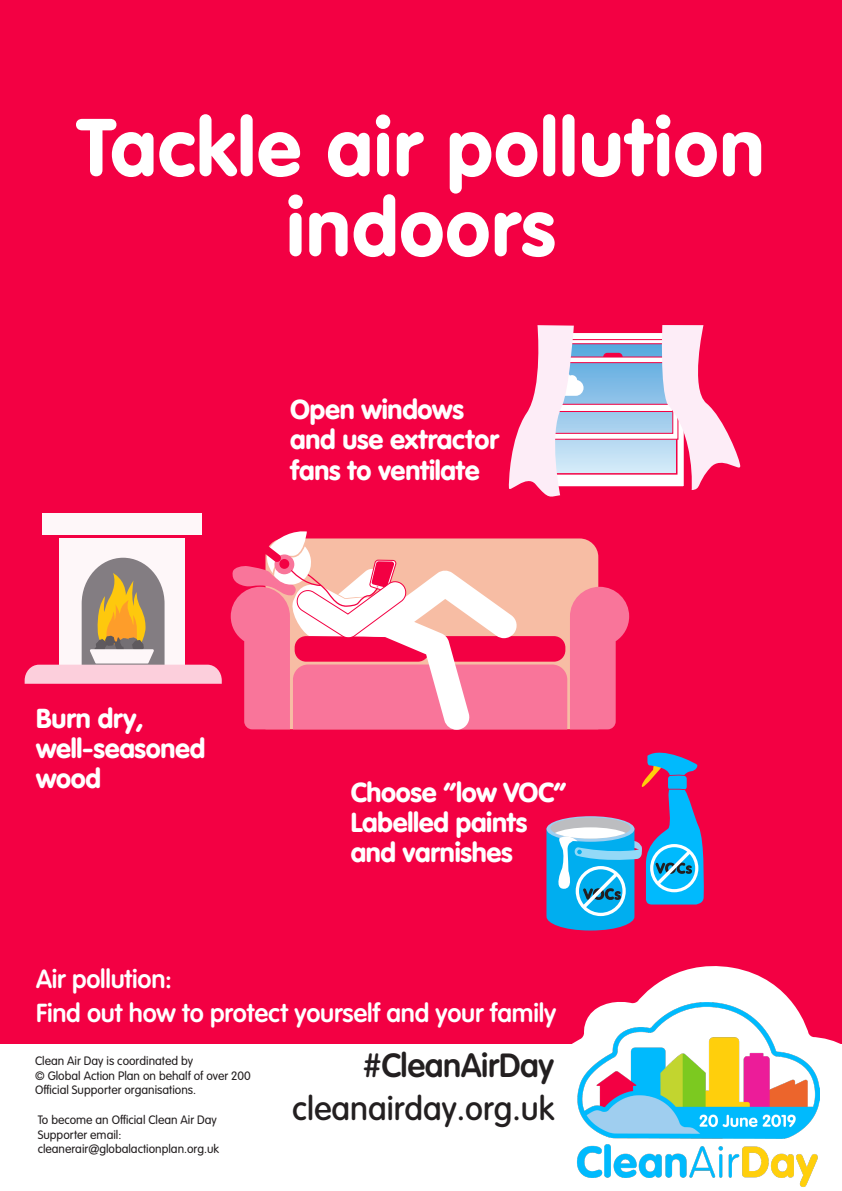
<style>
.page{position:relative;width:842px;height:1191px;background:#f30043}
.page>*{position:absolute;margin:0;border:0;box-sizing:border-box;transform-origin:0 0}
.t1{font:800 80px/80px "VAG Rounded Next";letter-spacing:.02em;color:#fff;text-align:center}
.t2{font:500 33px "VAG Rounded Next";color:#231f20}
.t3{font:600 33px "VAG Rounded Next";letter-spacing:-.01em;color:#231f20}
.t4{font:800 27px/30px "VAG Rounded Next";letter-spacing:-.01em;color:#fff}
.t5{font:600 25.7px/33.1px "VAG Rounded Next";letter-spacing:-.01em;color:#fff}
.t6{font:12px "VAG Rounded Next";color:#231f20}
</style>
<div class="page">
<svg style="left:508px;top:325px;width:233px;height:172px"></svg>
<div style="left:59px;top:537px;width:125px;height:128px;background:#fef7f9"></div>
<div style="left:42px;top:512px;width:159px;height:22px;background:#fef7f9"></div>
<svg style="left:25px;top:558px;width:197px;height:126px"></svg>
<svg style="left:546px;top:752px;width:158px;height:178px"></svg>
<svg style="left:231px;top:531px;width:398px;height:199px"></svg>
<div style="left:0;top:1044px;width:842px;height:147px;background:#fff"></div>
<svg style="left:572px;top:966px;width:269px;height:137px"></svg>
<img style="left:576px;top:1002px;width:243px;height:185px">
<p class="t1" style="left:78px;top:108px;width:688px">Tackle air pollution indoors</p>
<p class="t4" style="left:290px;top:395px;width:210px">Open windows and use extractor fans to ventilate</p>
<p class="t4" style="left:36px;top:703px;width:171px">Burn dry, well-seasoned wood</p>
<p class="t4" style="left:351px;top:778px;width:217px">Choose “low VOC”<br>Labelled paints and varnishes</p>
<p class="t5" style="left:36px;top:963px;width:522px">Air pollution:<br>Find out how to protect yourself and your family</p>
<p class="t6" style="left:35px;top:1054px;width:159px">Clean Air Day is coordinated by</p>
<p class="t6" style="left:35px;top:1068px;width:217px">© Global Action Plan on behalf of over 200</p>
<p class="t6" style="left:35px;top:1082px;width:162px">Official Supporter organisations.</p>
<p class="t6" style="left:38px;top:1112px;width:181px">To become an Official Clean Air Day</p>
<p class="t6" style="left:38px;top:1127px;width:85px">Supporter email:</p>
<p class="t6" style="left:38px;top:1141px;width:183px">cleanerair@globalactionplan.org.uk</p>
<p class="t3" style="left:363px;top:1045px;width:193px">#CleanAirDay</p>
<p class="t2" style="left:292px;top:1088px;width:263px">cleanairday.org.uk</p>
</div>
